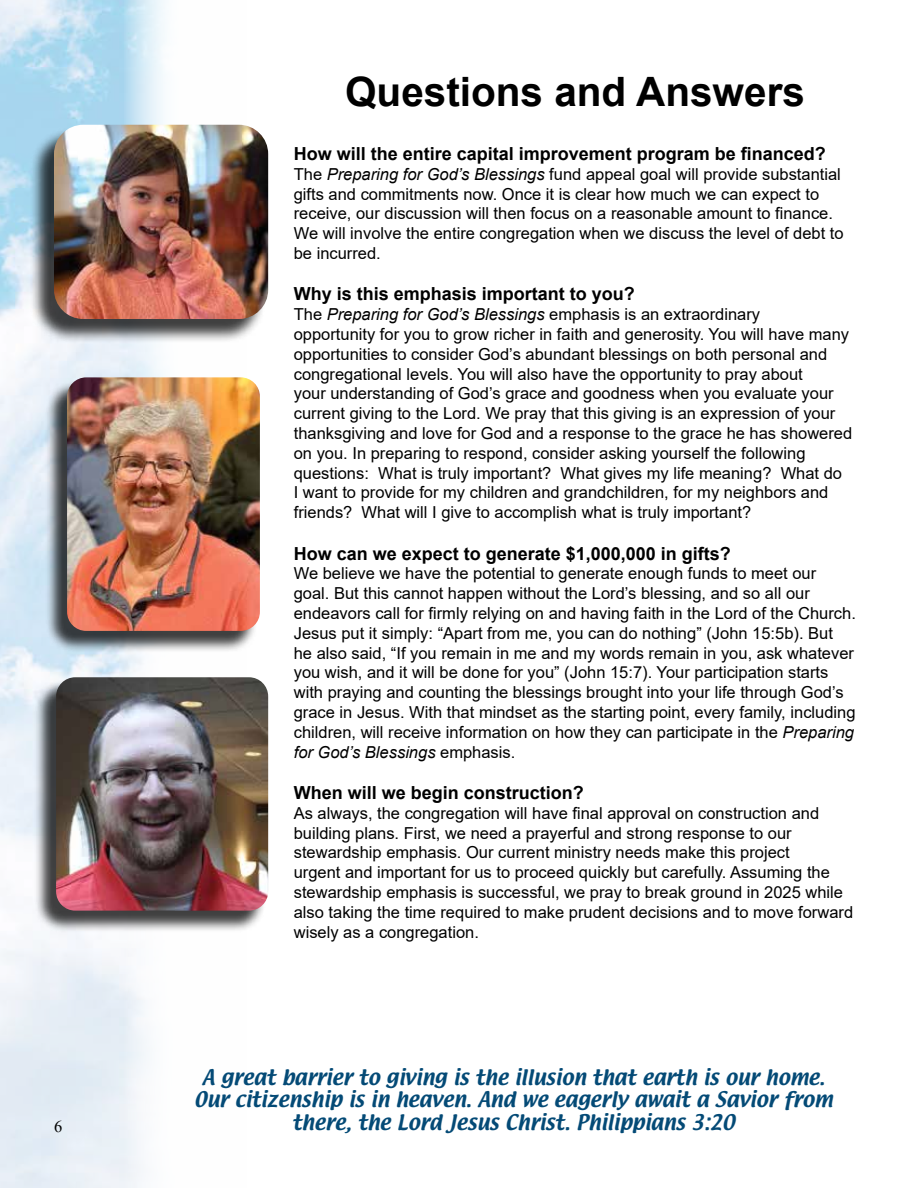
<style>
.page{position:relative;width:918px;height:1188px;background:#fff}
.page>*{position:absolute;margin:0;border:0;box-sizing:border-box;transform-origin:0 0}
.t1{font:700 40.5px "Arial";color:#000}
.t2{font:18.75px/22.5px "Textile";color:#044a76;text-align:center}
.t3{font:700 18px "Arial";color:#000}
.t4{font:16.5px/19.8px "Arial";color:#000}
.t5{font:16.5px "Times New Roman";color:#000}
.s1{font-style:italic}
</style>
<div class="page">
<div style="left:45px;top:380px;width:212px;height:273px;background:#000;opacity:.75"></div>
<img style="left:67px;top:377px;width:193px;height:254px">
<div style="left:34px;top:680px;width:232px;height:252px;background:#000;opacity:.75"></div>
<img style="left:56px;top:677px;width:212px;height:234px">
<div style="left:30px;top:127px;width:235px;height:216px;background:#000;opacity:.75"></div>
<img style="left:54px;top:125px;width:214px;height:194px">
<p class="t5" style="left:54px;top:1117px;width:10px">6</p>
<h1 class="t1" style="left:345px;top:69px;width:461px">Questions and Answers</h1>
<p class="t3" style="left:294px;top:144px;width:534px">How will the entire capital improvement program be financed?</p>
<p class="t4" style="left:294px;top:164px;width:551px">The <span class="s1">Preparing for God’s Blessings</span> fund appeal goal will provide substantial gifts and commitments now. Once it is clear how much we can expect to receive, our discussion will then focus on a reasonable amount to finance.<br>We will involve the entire congregation when we discuss the level of debt to be incurred.</p>
<p class="t3" style="left:294px;top:284px;width:343px">Why is this emphasis important to you?</p>
<p class="t4" style="left:294px;top:305px;width:560px">The <span class="s1">Preparing for God’s Blessings</span> emphasis is an extraordinary<br>opportunity for you to grow richer in faith and generosity. You will have many opportunities to consider God’s abundant blessings on both personal and congregational levels. You will also have the opportunity to pray about<br>your understanding of God’s grace and goodness when you evaluate your current giving to the Lord. We pray that this giving is an expression of your thanksgiving and love for God and a response to the grace he has showered on you. In preparing to respond, consider asking yourself the following questions: What is truly important? What gives my life meaning? What do<br>I want to provide for my children and grandchildren, for my neighbors and friends? What will I give to accomplish what is truly important?</p>
<p class="t3" style="left:294px;top:543px;width:439px">How can we expect to generate $1,000,000 in gifts?</p>
<p class="t4" style="left:294px;top:564px;width:564px">We believe we have the potential to generate enough funds to meet our goal. But this cannot happen without the Lord’s blessing, and so all our endeavors call for firmly relying on and having faith in the Lord of the Church.<br>Jesus put it simply: “Apart from me, you can do nothing” (John 15:5b). But<br>he also said, “If you remain in me and my words remain in you, ask whatever you wish, and it will be done for you” (John 15:7). Your participation starts with praying and counting the blessings brought into your life through God’s grace in Jesus. With that mindset as the starting point, every family, including children, will receive information on how they can participate in the <span class="s1">Preparing for God’s Blessings</span> emphasis.</p>
<p class="t3" style="left:294px;top:783px;width:292px">When will we begin construction?</p>
<p class="t4" style="left:294px;top:803px;width:561px">As always, the congregation will have final approval on construction and building plans. First, we need a prayerful and strong response to our stewardship emphasis. Our current ministry needs make this project<br>urgent and important for us to proceed quickly but carefully. Assuming the stewardship emphasis is successful, we pray to break ground in 2025 while also taking the time required to make prudent decisions and to move forward wisely as a congregation.</p>
<p class="t2" style="left:194px;top:1066px;width:640px">A great barrier to giving is the illusion that earth is our home.<br>Our citizenship is in heaven. And we eagerly await a Savior from there, the Lord Jesus Christ. Philippians 3:20</p>
</div>
